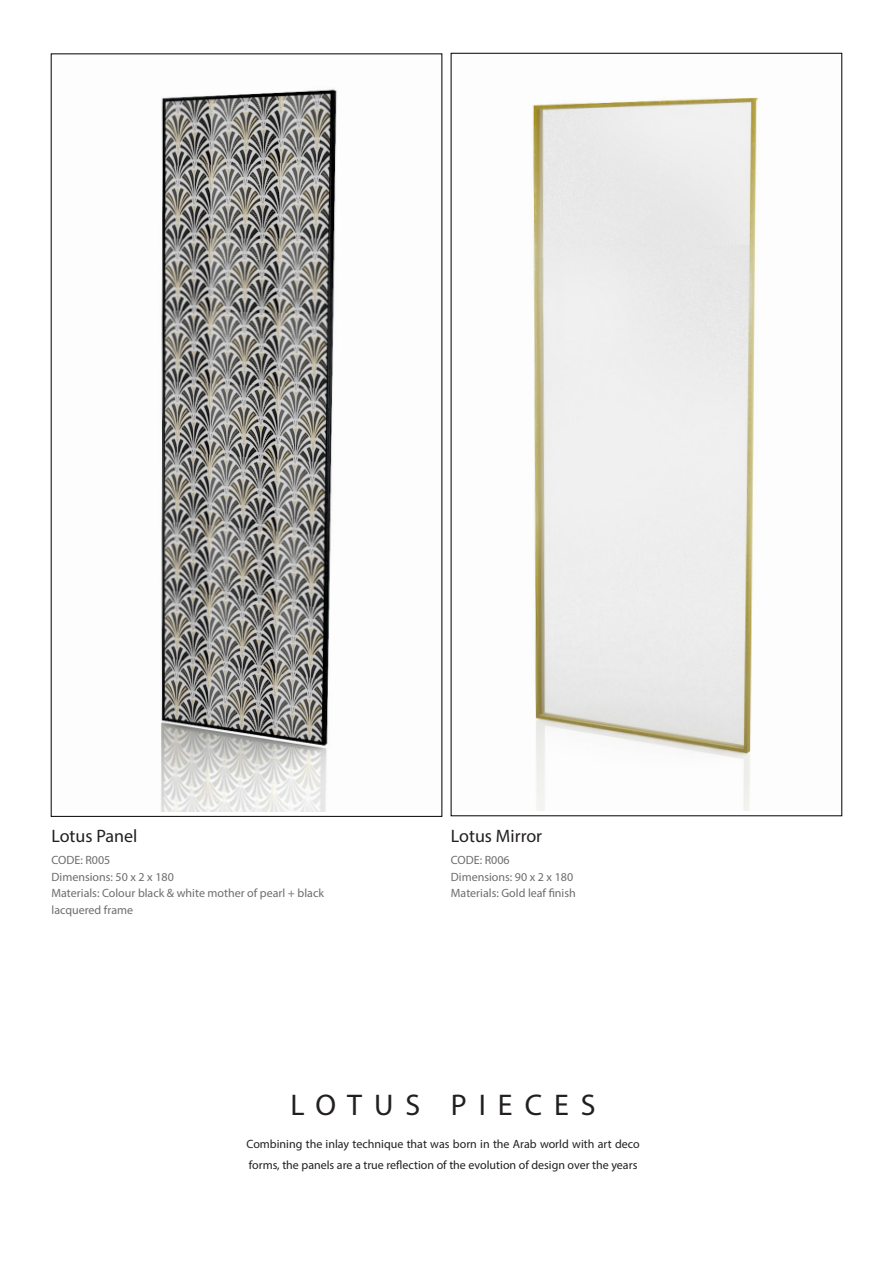
<style>
.page{position:relative;width:893px;height:1263px;background:#fff}
.page>*{position:absolute;margin:0;border:0;box-sizing:border-box;transform-origin:0 0}
.t1{font:30px "Myriad Pro";letter-spacing:.4em;color:#231f20}
.t2{font:18px "Myriad Pro";color:#231f20}
.t3{font:12px/16.5px "Myriad Pro";color:#6c6d70}
.t4{font:12px/21px "Myriad Pro";color:#231f20}
</style>
<div class="page">
<img style="left:451px;top:52px;width:391px;height:759px">
<img style="left:51px;top:53px;width:391px;height:758px">
<h2 class="t2" style="left:52px;top:824px;width:87px">Lotus Panel</h2>
<p class="t3" style="left:52px;top:852px;width:274px">CODE: R005<br>Dimensions: 50 x 2 x 180<br>Materials: Colour black &amp; white mother of pearl + black lacquered frame</p>
<h2 class="t2" style="left:451px;top:824px;width:93px">Lotus Mirror</h2>
<p class="t3" style="left:451px;top:852px;width:126px">CODE: R006<br>Dimensions: 90 x 2 x 180<br>Materials: Gold leaf finish</p>
<h1 class="t1" style="left:290px;top:1086px;width:307px">LOTUS PIECES</h1>
<p class="t4" style="left:247px;top:1133px;width:395px">Combining the inlay technique that was born in the Arab world with art deco forms, the panels are a true reflection of the evolution of design over the years</p>
</div>
